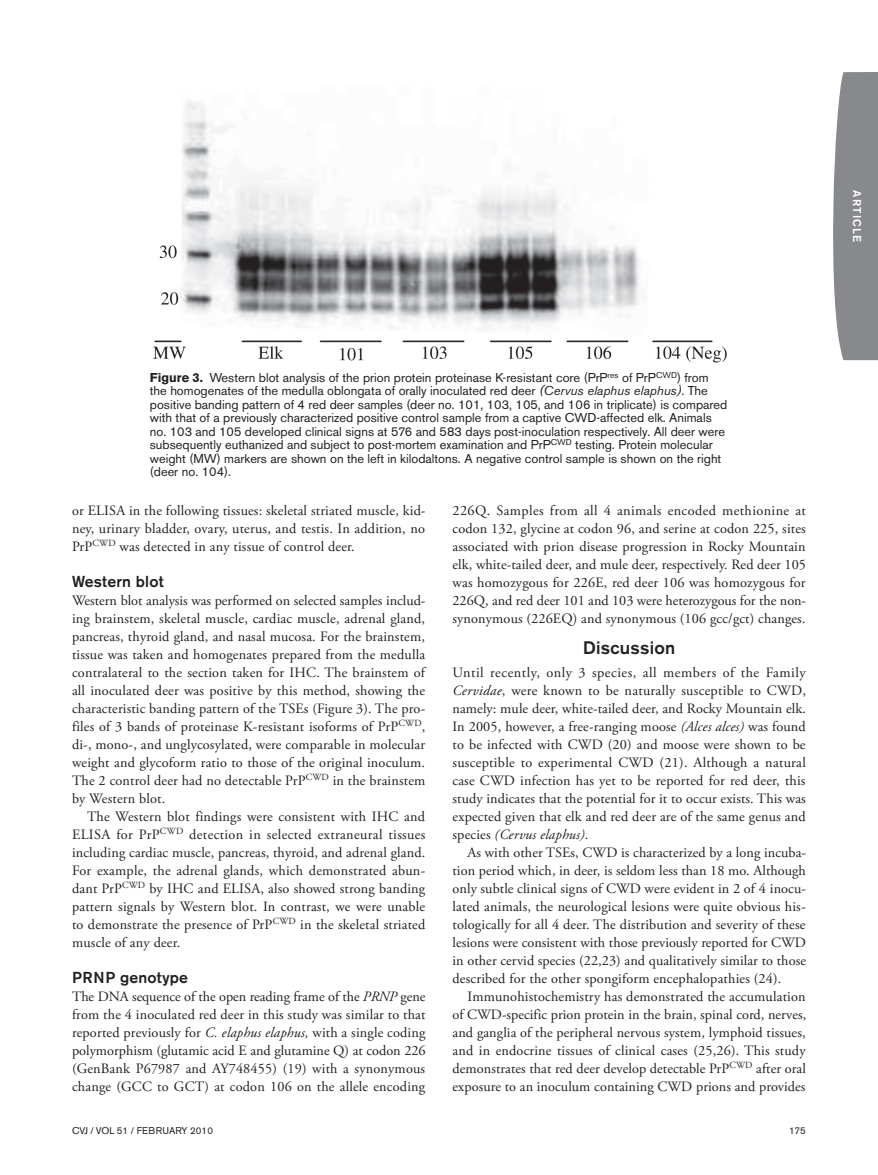
<style>
.page{position:relative;width:878px;height:1175px;background:#fff}
.page>*{position:absolute;margin:0;border:0;box-sizing:border-box;transform-origin:0 0}
.t1{font:500 18px "Akzidenz Grotesk BE";letter-spacing:.015em;color:#231f20}
.t2{font:500 15.75px "Akzidenz Grotesk BE";letter-spacing:.015em;color:#231f20}
.t3{font:14.25px/18px "Adobe Garamond Pro";letter-spacing:.01em;color:#231f20;text-align:justify}
.t4{font:12.75px/13.5px "Akzidenz Grotesk BE";color:#231f20}
.t5{font:500 11.25px "Akzidenz Grotesk BE";letter-spacing:.115em;color:#fff}
.t6{font:9.75px "Akzidenz Grotesk BE";color:#231f20}
.s1{font-weight:700}
.s2{font-style:italic}
</style>
<div class="page">
<svg style="left:833px;top:72px;width:45px;height:288px;background:#919396"></svg>
<img style="left:153px;top:102px;width:574px;height:261px">
<p class="t5" style="left:864px;top:190px;width:54px;rotate:90deg">ARTICLE</p>
<p class="t4" style="left:150px;top:370px;width:579px"><span class="s1">Figure 3.</span> Western blot analysis of the prion protein proteinase K-resistant core (PrP<sup>res</sup> of PrP<sup>CWD</sup>) from the homogenates of the medulla oblongata of orally inoculated red deer <span class="s2">(Cervus elaphus elaphus)</span>. The positive banding pattern of 4 red deer samples (deer no. 101, 103, 105, and 106 in triplicate) is compared with that of a previously characterized positive control sample from a captive CWD-affected elk. Animals no. 103 and 105 developed clinical signs at 576 and 583 days post-inoculation respectively. All deer were subsequently euthanized and subject to post-mortem examination and PrP<sup>CWD</sup> testing. Protein molecular weight (MW) markers are shown on the left in kilodaltons. A negative control sample is shown on the right (deer no. 104).</p>
<p class="t3" style="left:72px;top:501px;width:355px">or ELISA in the following tissues: skeletal striated muscle, kid&shy;ney, urinary bladder, ovary, uterus, and testis. In addition, no PrP<sup>CWD</sup> was detected in any tissue of control deer.</p>
<p class="t2" style="left:72px;top:571px;width:93px">Western blot</p>
<p class="t3" style="left:72px;top:591px;width:355px">Western blot analysis was performed on selected samples includ&shy;ing brainstem, skeletal muscle, cardiac muscle, adrenal gland, pancreas, thyroid gland, and nasal mucosa. For the brainstem, tissue was taken and homogenates prepared from the medulla contralateral to the section taken for IHC. The brainstem of all inoculated deer was positive by this method, showing the characteristic banding pattern of the TSEs (Figure 3). The pro&shy;files of 3 bands of proteinase K-resistant isoforms of PrP<sup>CWD</sup>, di-, mono-, and unglycosylated, were comparable in molecular weight and glycoform ratio to those of the original inoculum.<br>The 2 control deer had no detectable PrP<sup>CWD</sup> in the brainstem by Western blot.</p>
<p class="t3" style="left:72px;top:807px;width:355px;text-indent:15px">The Western blot findings were consistent with IHC and ELISA for PrP<sup>CWD</sup> detection in selected extraneural tissues including cardiac muscle, pancreas, thyroid, and adrenal gland.<br>For example, the adrenal glands, which demonstrated abun&shy;dant PrP<sup>CWD</sup> by IHC and ELISA, also showed strong banding pattern signals by Western blot. In contrast, we were unable to demonstrate the presence of PrP<sup>CWD</sup> in the skeletal striated muscle of any deer.</p>
<p class="t2" style="left:72px;top:967px;width:118px">PRNP genotype</p>
<p class="t3" style="left:72px;top:987px;width:355px">The DNA sequence of the open reading frame of the <span class="s2">PRNP</span> gene from the 4 inoculated red deer in this study was similar to that reported previously for <span class="s2">C. elaphus elaphus,</span> with a single coding polymorphism (glutamic acid E and glutamine Q) at codon 226 (GenBank P67987 and AY748455) (19) with a synonymous change (GCC to GCT) at codon 106 on the allele encoding</p>
<p class="t3" style="left:452px;top:501px;width:355px">226Q. Samples from all 4 animals encoded methionine at codon 132, glycine at codon 96, and serine at codon 225, sites associated with prion disease progression in Rocky Mountain elk, white-tailed deer, and mule deer, respectively. Red deer 105 was homozygous for 226E, red deer 106 was homozygous for 226Q, and red deer 101 and 103 were heterozygous for the non&shy;synonymous (226EQ) and synonymous (106 gcc/gct) changes.</p>
<p class="t1" style="left:583px;top:636px;width:94px">Discussion</p>
<p class="t3" style="left:452px;top:663px;width:355px">Until recently, only 3 species, all members of the Family <span class="s2">Cervidae</span>, were known to be naturally susceptible to CWD, namely: mule deer, white-tailed deer, and Rocky Mountain elk.<br>In 2005, however, a free-ranging moose <span class="s2">(Alces alces)</span> was found to be infected with CWD (20) and moose were shown to be susceptible to experimental CWD (21). Although a natural case CWD infection has yet to be reported for red deer, this study indicates that the potential for it to occur exists. This was expected given that elk and red deer are of the same genus and species <span class="s2">(Cervus elaphus)</span>.</p>
<p class="t3" style="left:452px;top:843px;width:355px;text-indent:15px">As with other TSEs, CWD is characterized by a long incuba&shy;tion period which, in deer, is seldom less than 18 mo. Although only subtle clinical signs of CWD were evident in 2 of 4 inocu&shy;lated animals, the neurological lesions were quite obvious his&shy;tologically for all 4 deer. The distribution and severity of these lesions were consistent with those previously reported for CWD in other cervid species (22,23) and qualitatively similar to those described for the other spongiform encephalopathies (24).</p>
<p class="t3" style="left:452px;top:987px;width:355px;text-indent:15px">Immunohistochemistry has demonstrated the accumulation of CWD-specific prion protein in the brain, spinal cord, nerves, and ganglia of the peripheral nervous system, lymphoid tissues, and in endocrine tissues of clinical cases (25,26). This study demonstrates that red deer develop detectable PrP<sup>CWD</sup> after oral exposure to an inoculum containing CWD prions and provides</p>
<p class="t6" style="left:72px;top:1125px;width:142px">CVJ / VOL 51 / FEBRUARY 2010</p>
<p class="t6" style="left:789px;top:1125px;width:18px">175</p>
</div>
